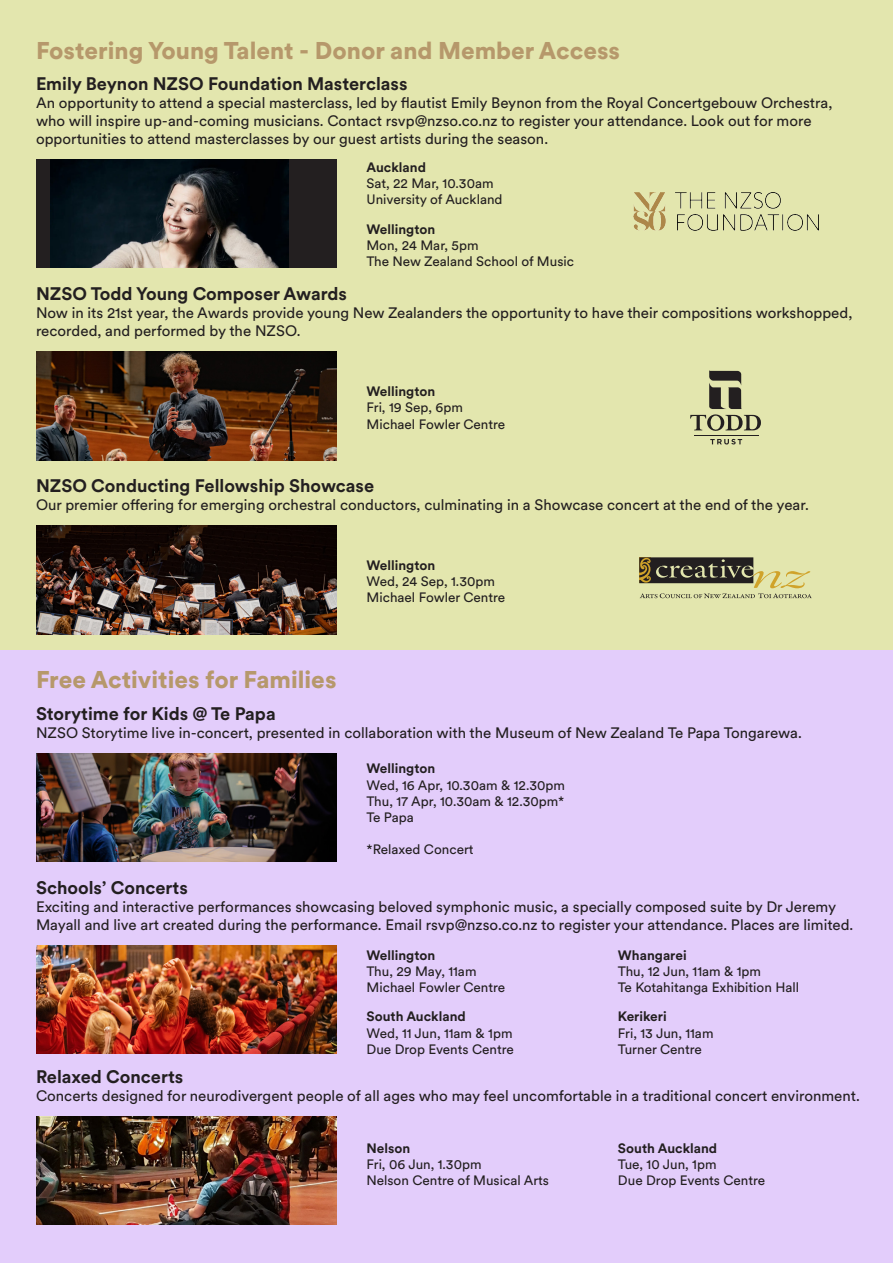
<style>
.page{position:relative;width:893px;height:1263px;background:#fff}
.page>*{position:absolute;margin:0;border:0;box-sizing:border-box;transform-origin:0 0}
.t1{font:900 24px "Circular XX";color:#b6986b}
.t2{font:700 18px "Circular XX";color:#231f20}
.t3{font:15px/18px "Circular XX";color:#231f20}
.t4{font:13.5px/16.2px "Circular XX";color:#231f20}
.t5{font:700 13.5px "Circular XX";color:#231f20}
.s1{font-weight:700}
</style>
<div class="page">
<div style="left:0;top:631px;width:893px;height:632px;background:#e3cdfb"></div>
<img style="left:36px;top:753px;width:301px;height:109px">
<div style="left:0;top:0;width:893px;height:650px;background:#e3e6ae"></div>
<img style="left:36px;top:351px;width:301px;height:109px">
<svg style="left:690px;top:370px;width:71px;height:61px"></svg>
<hr style="left:694px;top:435px;width:64px;height:1px;background:#231f20">
<svg style="left:710px;top:439px;width:32px;height:6px"></svg>
<img style="left:36px;top:525px;width:301px;height:109px">
<div style="left:36px;top:159px;width:301px;height:109px;background:#231f20"></div>
<img style="left:50px;top:159px;width:239px;height:109px">
<img style="left:633px;top:193px;width:185px;height:37px">
<svg style="left:639px;top:557px;width:173px;height:41px"></svg>
<img style="left:36px;top:945px;width:301px;height:109px">
<img style="left:36px;top:1116px;width:301px;height:109px">
<p class="t1" style="left:36px;top:34px;width:586px">Fostering Young Talent - Donor and Member Access</p>
<p class="t2" style="left:36px;top:71px;width:373px">Emily Beynon NZSO Foundation Masterclass</p>
<p class="t3" style="left:36px;top:93px;width:798px">An opportunity to attend a special masterclass, led by flautist Emily Beynon from the Royal Concertgebouw Orchestra, who will inspire up-and-coming musicians. Contact rsvp@nzso.co.nz to register your attendance. Look out for more opportunities to attend masterclasses by our guest artists during the season.</p>
<p class="t5" style="left:366px;top:158px;width:61px">Auckland</p>
<p class="t4" style="left:366px;top:175px;width:129px">Sat, 22 Mar, 10.30am</p>
<p class="t4" style="left:366px;top:191px;width:138px">University of Auckland</p>
<p class="t5" style="left:366px;top:219px;width:70px">Wellington</p>
<p class="t4" style="left:366px;top:236px;width:114px">Mon, 24 Mar, 5pm</p>
<p class="t4" style="left:366px;top:252px;width:209px">The New Zealand School of Music</p>
<p class="t2" style="left:36px;top:281px;width:313px">NZSO Todd Young Composer Awards</p>
<p class="t3" style="left:36px;top:303px;width:818px">Now in its 21st year, the Awards provide young New Zealanders the opportunity to have their compositions workshopped, recorded, and performed by the NZSO.</p>
<p class="t5" style="left:366px;top:382px;width:70px">Wellington</p>
<p class="t4" style="left:366px;top:399px;width:98px">Fri, 19 Sep, 6pm</p>
<p class="t4" style="left:366px;top:415px;width:140px">Michael Fowler Centre</p>
<p class="t2" style="left:36px;top:474px;width:340px">NZSO Conducting Fellowship Showcase</p>
<p class="t3" style="left:36px;top:495px;width:774px">Our premier offering for emerging orchestral conductors, culminating in a Showcase concert at the end of the year.</p>
<p class="t1" style="left:36px;top:663px;width:302px">Free Activities for Families</p>
<p class="t5" style="left:366px;top:556px;width:70px">Wellington</p>
<p class="t4" style="left:366px;top:573px;width:130px">Wed, 24 Sep, 1.30pm</p>
<p class="t4" style="left:366px;top:589px;width:140px">Michael Fowler Centre</p>
<p class="t2" style="left:36px;top:701px;width:241px">Storytime for Kids @ Te Papa</p>
<p class="t3" style="left:36px;top:723px;width:767px">NZSO Storytime live in-concert, presented in collaboration with the Museum of New Zealand Te Papa Tongarewa.</p>
<p class="t4" style="left:366px;top:760px;width:200px"><span class="s1">Wellington<br></span>Wed, 16 Apr, 10.30am &amp; 12.30pm<br>Thu, 17 Apr, 10.30am &amp; 12.30pm*<br>Te Papa</p>
<p class="t4" style="left:366px;top:841px;width:109px">*Relaxed Concert</p>
<p class="t2" style="left:36px;top:875px;width:153px">Schools’ Concerts</p>
<p class="t3" style="left:36px;top:897px;width:819px">Exciting and interactive performances showcasing beloved symphonic music, a specially composed suite by Dr Jeremy<br>Mayall and live art created during the performance. Email rsvp@nzso.co.nz to register your attendance. Places are limited.</p>
<p class="t4" style="left:366px;top:946px;width:140px"><span class="s1">Wellington<br></span>Thu, 29 May, 11am<br>Michael Fowler Centre</p>
<p class="t4" style="left:618px;top:946px;width:183px"><span class="s1">Whangarei<br></span>Thu, 12 Jun, 11am &amp; 1pm<br>Te Kotahitanga Exhibition Hall</p>
<p class="t4" style="left:366px;top:1008px;width:149px"><span class="s1">South Auckland<br></span>Wed, 11 Jun, 11am &amp; 1pm<br>Due Drop Events Centre</p>
<p class="t4" style="left:618px;top:1008px;width:97px"><span class="s1">Kerikeri<br></span>Fri, 13 Jun, 11am<br>Turner Centre</p>
<p class="t2" style="left:36px;top:1064px;width:149px">Relaxed Concerts</p>
<p class="t3" style="left:36px;top:1086px;width:825px">Concerts designed for neurodivergent people of all ages who may feel uncomfortable in a traditional concert environment.</p>
<p class="t4" style="left:366px;top:1139px;width:184px"><span class="s1">Nelson<br></span>Fri, 06 Jun, 1.30pm<br>Nelson Centre of Musical Arts</p>
<p class="t4" style="left:618px;top:1139px;width:149px"><span class="s1">South Auckland<br></span>Tue, 10 Jun, 1pm<br>Due Drop Events Centre</p>
</div>
